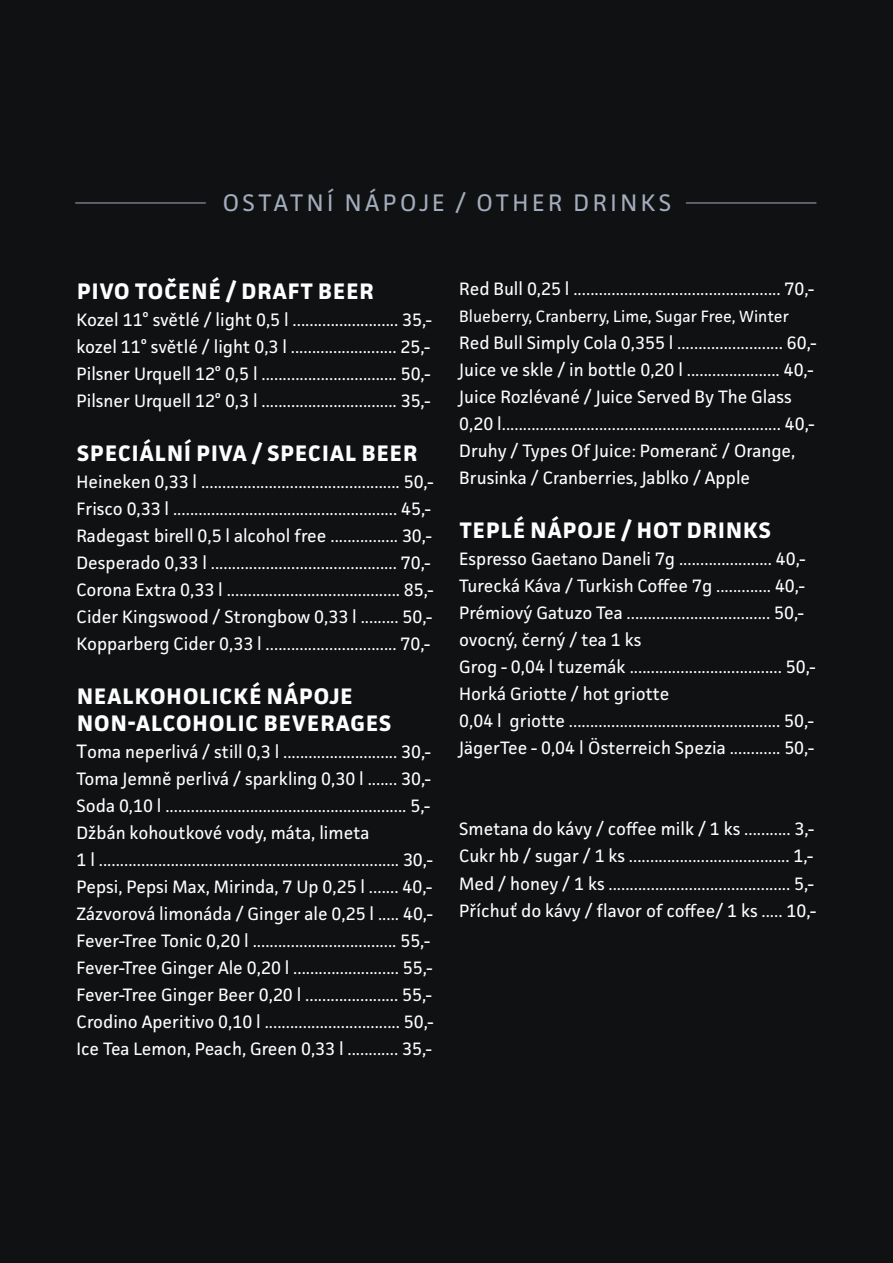
<style>
.page{position:relative;width:893px;height:1263px;background:#101113}
.page>*{position:absolute;margin:0;border:0;box-sizing:border-box;transform-origin:0 0}
.t1{font:24px "Facit";letter-spacing:.15em;color:#a4adbd}
.t2{font:700 22.5px/27px "Facit";letter-spacing:.05em;color:#fff}
.t3{font:18px/27px "Facit";color:#fff}
.t4{font:16.5px "Facit";color:#fff}
.s1{font-size:19.5px}
</style>
<div class="page">
<hr style="left:75px;top:203px;width:131px;height:1px;background:#a4adbd">
<hr style="left:686px;top:203px;width:130px;height:1px;background:#a4adbd">
<h1 class="t1" style="left:223px;top:188px;width:450px">OSTATNÍ NÁPOJE / OTHER DRINKS</h1>
<p class="t2" style="left:77px;top:277px;width:298px">PIVO TOČENÉ / DRAFT BEER</p>
<p class="t3" style="left:77px;top:306px;width:357px;text-align:justify">Kozel 11o světlé / light 0,5 l ......................... 35,- kozel 11o světlé / light 0,3 l ......................... 25,- Pilsner Urquell 12o 0,5 l ................................ 50,- Pilsner Urquell 12o 0,3 l ................................ 35,-</p>
<p class="t2" style="left:77px;top:439px;width:342px">SPECIÁLNÍ PIVA / SPECIAL BEER</p>
<p class="t3" style="left:77px;top:468px;width:359px">Heineken 0,33 l ............................................... 50,- Frisco 0,33 l ..................................................... 45,- Radegast birell 0,5 l alcohol free ................ 30,- Desperado 0,33 l ............................................ 70,- Corona Extra 0,33 l ......................................... 85,- Cider Kingswood / Strongbow 0,33 l ......... 50,- Kopparberg Cider 0,33 l ............................... 70,-</p>
<p class="t2" style="left:77px;top:682px;width:316px">NEALKOHOLICKÉ NÁPOJE<br>NON-ALCOHOLIC BEVERAGES</p>
<p class="t3" style="left:77px;top:738px;width:359px"><span class="s1">T</span>oma neperlivá / still 0,3 l ........................... 30,- Toma Jemně perlivá / sparkling 0,30 l ....... 30,- Soda 0,10 l ......................................................... 5,- Džbán kohoutkové vody, máta, limeta<br>1 l ....................................................................... 30,- Pepsi, Pepsi Max, Mirinda, 7 Up 0,25 l ....... 40,- Zázvorová limonáda / Ginger ale 0,25 l ..... 40,- Fever-Tree Tonic 0,20 l .................................. 55,- Fever-Tree Ginger Ale 0,20 l ......................... 55,- Fever-Tree Ginger Beer 0,20 l ...................... 55,- Crodino Aperitivo 0,10 l ................................ 50,- Ice Tea Lemon, Peach, Green 0,33 l ............ 35,-</p>
<p class="t3" style="left:459px;top:275px;width:356px">Red Bull 0,25 l ................................................. 70,-</p>
<p class="t4" style="left:459px;top:306px;width:331px">Blueberry, Cranberry, Lime, Sugar Free, Winter</p>
<p class="t3" style="left:459px;top:329px;width:359px">Red Bull Simply Cola 0,355 l ......................... 60,- Juice ve skle / in bottle 0,20 l ...................... 40,- Juice Rozlévané / Juice Served By The Glass 0,20 l.................................................................. 40,- Druhy / Types Of Juice: Pomeranč / Orange, Brusinka / Cranberries, Jablko / Apple</p>
<p class="t2" style="left:460px;top:517px;width:313px">TEPLÉ NÁPOJE / HOT DRINKS</p>
<p class="t3" style="left:459px;top:545px;width:358px">Espresso Gaetano Daneli 7g ...................... 40,- Turecká Káva / Turkish Coffee 7g ............. 40,- Prémiový Gatuzo Tea .................................. 50,- ovocný, černý / tea 1 ks<br>Grog - 0,04 l tuzemák .................................... 50,- Horká Griotte / hot griotte<br>0,04 l griotte .................................................. 50,- JägerTee - 0,04 l Österreich Spezia ............ 50,-</p>
<p class="t3" style="left:459px;top:815px;width:358px">Smetana do kávy / coffee milk / 1 ks ........... 3,- Cukr hb / sugar / 1 ks ...................................... 1,- Med / honey / 1 ks ........................................... 5,- Příchuť do kávy / flavor of coffee/ 1 ks ..... 10,-</p>
</div>
